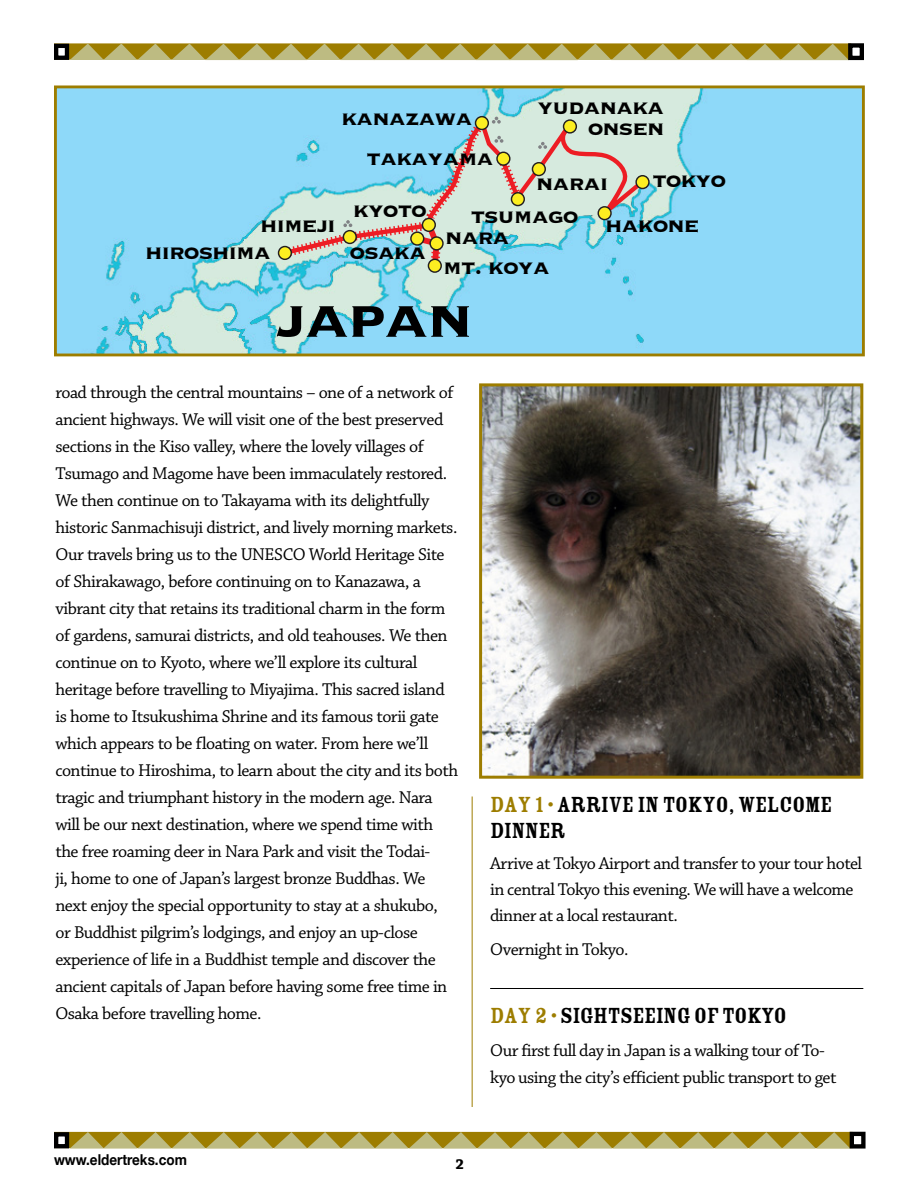
<style>
.page{position:relative;width:918px;height:1188px;background:#fff}
.page>*{position:absolute;margin:0;border:0;box-sizing:border-box;transform-origin:0 0}
.t1{font:700 69.45px "Copperplate";letter-spacing:-.04em;color:#000}
.t2{font:700 25.95px/27.2px "Copperplate";letter-spacing:-.04em;color:#000}
.t3{font:24px/26.2px "Rosewood Std Fill";letter-spacing:-.03em;color:#000}
.t4{font:18px/27px "Chaparral Pro";letter-spacing:-.03em;color:#000}
.t5{font:700 15px "Helvetica Neue";color:#000;scale:.9 1}
.t6{font:700 15px "Chaparral Pro";color:#000}
.s1{color:#9d7d00}
</style>
<div class="page">
<svg style="left:70px;top:1132px;width:780px;height:17px"></svg>
<div style="left:54px;top:1132px;width:15px;height:16px;border:4px solid #000"></div>
<div style="left:850px;top:1132px;width:16px;height:17px;border:4px solid #000"></div>
<div style="left:54px;top:43px;width:797px;height:17px;background:#866a00"></div>
<svg style="left:70px;top:44px;width:778px;height:16px"></svg>
<div style="left:56px;top:46px;width:11px;height:12px;background:#fff"></div>
<div style="left:54px;top:44px;width:15px;height:16px;border:4px solid #000"></div>
<div style="left:848px;top:43px;width:16px;height:17px;border:4px solid #000"></div>
<img style="left:483px;top:387px;width:376px;height:388px">
<div style="left:479px;top:383px;width:384px;height:396px;border:3px solid #9d7d00"></div>
<img style="left:58px;top:89px;width:803px;height:263px">
<svg style="left:274px;top:114px;width:376px;height:162px"></svg>
<svg style="left:430px;top:237px;width:13px;height:13px"></svg>
<div style="left:429px;top:236px;width:15px;height:15px;border:1px solid #231f20;border-radius:50%"></div>
<svg style="left:422px;top:218px;width:13px;height:13px"></svg>
<div style="left:422px;top:218px;width:14px;height:14px;border:1px solid #231f20;border-radius:50%"></div>
<svg style="left:411px;top:232px;width:13px;height:13px"></svg>
<div style="left:410px;top:231px;width:14px;height:15px;border:1px solid #231f20;border-radius:50%"></div>
<svg style="left:428px;top:259px;width:13px;height:13px"></svg>
<div style="left:428px;top:259px;width:14px;height:14px;border:1px solid #231f20;border-radius:50%"></div>
<div style="left:476px;top:117px;width:12px;height:12px;background:#fcee21;border-radius:50%"></div>
<div style="left:475px;top:116px;width:14px;height:14px;border:1px solid #231f20;border-radius:50%"></div>
<svg style="left:497px;top:152px;width:13px;height:13px"></svg>
<div style="left:496px;top:152px;width:15px;height:14px;border:1px solid #231f20;border-radius:50%"></div>
<div style="left:343px;top:231px;width:13px;height:12px;background:#fcee21;border-radius:50%"></div>
<div style="left:343px;top:230px;width:14px;height:14px;border:1px solid #231f20;border-radius:50%"></div>
<div style="left:279px;top:247px;width:12px;height:12px;background:#fcee21;border-radius:50%"></div>
<div style="left:278px;top:246px;width:14px;height:14px;border:1px solid #231f20;border-radius:50%"></div>
<svg style="left:598px;top:207px;width:13px;height:13px"></svg>
<div style="left:598px;top:206px;width:14px;height:14px;border:1px solid #231f20;border-radius:50%"></div>
<svg style="left:564px;top:120px;width:12px;height:13px"></svg>
<div style="left:563px;top:119px;width:14px;height:15px;border:1px solid #231f20;border-radius:50%"></div>
<svg style="left:532px;top:163px;width:13px;height:13px"></svg>
<div style="left:532px;top:162px;width:14px;height:14px;border:1px solid #231f20;border-radius:50%"></div>
<svg style="left:511px;top:193px;width:13px;height:13px"></svg>
<div style="left:511px;top:192px;width:14px;height:14px;border:1px solid #231f20;border-radius:50%"></div>
<div style="left:54px;top:85px;width:811px;height:271px;border:3px solid #9d7d00"></div>
<hr style="left:490px;top:988px;width:373px;height:1px;background:#000">
<hr style="left:472px;top:796px;width:1px;height:311px;background:#9d7d00">
<h2 class="t2" style="left:145px;top:210px;width:192px;text-indent:115px">himeji hiroshima</h2>
<h2 class="t2" style="left:367px;top:96px;width:129px;line-height:40px;text-indent:-25px">kanazawa takayama</h2>
<h2 class="t2" style="left:537px;top:96px;width:129px;line-height:20.2px;text-align:right">yudanaka onsen</h2>
<h2 class="t2" style="left:353px;top:195px;width:75px">kyoto</h2>
<h2 class="t2" style="left:350px;top:237px;width:78px">osaka</h2>
<h2 class="t2" style="left:652px;top:165px;width:75px">tokyo</h2>
<h2 class="t2" style="left:471px;top:164px;width:139px;line-height:34px;text-indent:65px">narai tsumago</h2>
<h2 class="t2" style="left:605px;top:210px;width:96px">hakone</h2>
<h2 class="t2" style="left:443px;top:220px;width:108px;line-height:29.8px">nara mt. koya</h2>
<h1 class="t1" style="left:276px;top:273px;width:199px">japan</h1>
<p class="t4" style="left:56px;top:380px;width:404px">road through the central mountains – one of a network of ancient highways. We will visit one of the best preserved sections in the Kiso valley, where the lovely villages of Tsumago and Magome have been immaculately restored.<br>We then continue on to Takayama with its delightfully historic Sanmachisuji district, and lively morning markets.<br>Our travels bring us to the UNESCO World Heritage Site of Shirakawago, before continuing on to Kanazawa, a vibrant city that retains its traditional charm in the form of gardens, samurai districts, and old teahouses. We then continue on to Kyoto, where we’ll explore its cultural heritage before travelling to Miyajima. This sacred island is home to Itsukushima Shrine and its famous torii gate which appears to be floating on water. From here we’ll continue to Hiroshima, to learn about the city and its both tragic and triumphant history in the modern age. Nara will be our next destination, where we spend time with the free roaming deer in Nara Park and visit the Todai-<br>ji, home to one of Japan’s largest bronze Buddhas. We next enjoy the special opportunity to stay at a shukubo,<br>or Buddhist pilgrim’s lodgings, and enjoy an up-close experience of life in a Buddhist temple and discover the ancient capitals of Japan before having some free time in Osaka before travelling home.</p>
<h3 class="t3" style="left:490px;top:792px;width:344px"><span class="s1">DAY 1 •</span> ARRIVE IN TOKYO, WELCOME<br>DINNER</h3>
<p class="t4" style="left:490px;top:851px;width:374px;line-height:26.2px">Arrive at Tokyo Airport and transfer to your tour hotel in central Tokyo this evening. We will have a welcome dinner at a local restaurant.</p>
<p class="t4" style="left:490px;top:937px;width:140px">Overnight in Tokyo.</p>
<h3 class="t3" style="left:490px;top:1002px;width:298px"><span class="s1">DAY 2 •</span> SIGHTSEEING OF TOKYO</h3>
<p class="t4" style="left:490px;top:1038px;width:348px">Our first full day in Japan is a walking tour of To&shy;kyo using the city’s efficient public transport to get</p>
<p class="t5" style="left:54px;top:1148px;width:149px">www.eldertreks.com</p>
<p class="t6" style="left:456px;top:1156px;width:10px">2</p>
</div>
